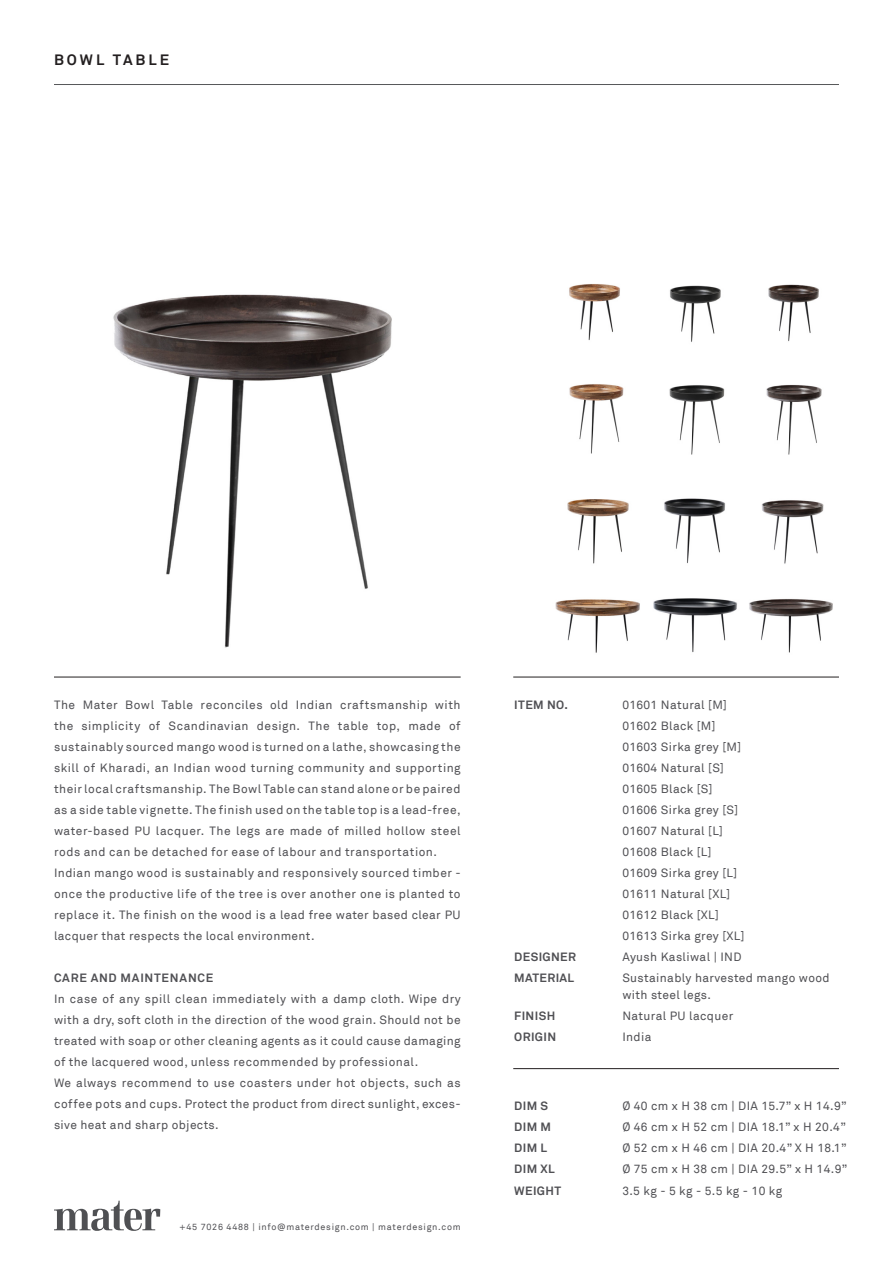
<style>
.page{position:relative;width:893px;height:1263px;background:#fff}
.page>*{position:absolute;margin:0;border:0;box-sizing:border-box;transform-origin:0 0}
.t1{font:700 15px "Akkurat";letter-spacing:.2em;color:#231f20}
.brødtekst{font:12px/21px "Akkurat";letter-spacing:.03em;color:#505054;text-align:justify}
.t2{font:700 12px "Akkurat";letter-spacing:.03em;color:#505054}
.t3{font:700 12px "Akkurat";letter-spacing:.065em;color:#505054}
.t4{font:9px "Akkurat";letter-spacing:.08em;color:#505054}
</style>
<div class="page">
<hr style="left:513px;top:677px;width:326px;height:1px;background:#231f20">
<hr style="left:54px;top:677px;width:407px;height:1px;background:#231f20">
<hr style="left:513px;top:1068px;width:326px;height:1px;background:#231f20">
<hr style="left:54px;top:84px;width:785px;height:1px;background:#57585a">
<img style="left:569px;top:284px;width:51px;height:56px">
<img style="left:567px;top:499px;width:62px;height:65px">
<img style="left:555px;top:598px;width:278px;height:55px">
<img style="left:569px;top:384px;width:55px;height:70px">
<img style="left:670px;top:285px;width:51px;height:57px">
<img style="left:664px;top:498px;width:62px;height:66px">
<img style="left:669px;top:385px;width:56px;height:70px">
<img style="left:768px;top:284px;width:51px;height:58px">
<img style="left:761px;top:500px;width:63px;height:64px">
<img style="left:766px;top:385px;width:56px;height:70px">
<img style="left:113px;top:294px;width:279px;height:354px">
<svg style="left:54px;top:1201px;width:106px;height:30px"></svg>
<p class="t1" style="left:54px;top:50px;width:117px">BOWL TABLE</p>
<p class="brødtekst" style="left:54px;top:694px;width:408px">The Mater Bowl Table reconciles old Indian craftsmanship with the simplicity of Scandinavian design. The table top, made of sustainably sourced mango wood is turned on a lathe, showcasing the skill of Kharadi, an Indian wood turning community and supporting their local craftsmanship. The Bowl Table can stand alone or be paired as a side table vignette. The finish used on the table top is a lead-free, water-based PU lacquer. The legs are made of milled hollow steel rods and can be detached for ease of labour and transportation.</p>
<p class="brødtekst" style="left:54px;top:862px;width:408px">Indian mango wood is sustainably and responsively sourced timber - once the productive life of the tree is over another one is planted to replace it. The finish on the wood is a lead free water based clear PU lacquer that respects the local environment.</p>
<p class="t3" style="left:54px;top:970px;width:161px">CARE AND MAINTENANCE</p>
<p class="brødtekst" style="left:54px;top:988px;width:408px">In case of any spill clean immediately with a damp cloth. Wipe dry with a dry, soft cloth in the direction of the wood grain. Should not be treated with soap or other cleaning agents as it could cause damaging of the lacquered wood, unless recommended by professional.</p>
<p class="brødtekst" style="left:54px;top:1072px;width:408px">We always recommend to use coasters under hot objects, such as coffee pots and cups. Protect the product from direct sunlight, exces&shy;sive heat and sharp objects.</p>
<p class="t4" style="left:180px;top:1222px;width:283px">+45 7026 4488 | info@materdesign.com | materdesign.com</p>
<p class="t2" style="left:514px;top:697px;width:55px">ITEM NO.</p>
<p class="brødtekst" style="left:622px;top:695px;width:106px">01601 Natural [M]</p>
<p class="brødtekst" style="left:622px;top:716px;width:95px">01602 Black [M]</p>
<p class="brødtekst" style="left:622px;top:737px;width:120px">01603 Sirka grey [M]</p>
<p class="brødtekst" style="left:622px;top:758px;width:103px">01604 Natural [S]</p>
<p class="brødtekst" style="left:622px;top:779px;width:92px">01605 Black [S]</p>
<p class="brødtekst" style="left:622px;top:800px;width:117px">01606 Sirka grey [S]</p>
<p class="brødtekst" style="left:622px;top:821px;width:102px">01607 Natural [L]</p>
<p class="brødtekst" style="left:622px;top:842px;width:91px">01608 Black [L]</p>
<p class="brødtekst" style="left:622px;top:863px;width:116px">01609 Sirka grey [L]</p>
<p class="brødtekst" style="left:622px;top:884px;width:109px">01611 Natural [XL]</p>
<p class="brødtekst" style="left:622px;top:905px;width:98px">01612 Black [XL]</p>
<p class="brødtekst" style="left:622px;top:926px;width:124px">01613 Sirka grey [XL]</p>
<p class="t2" style="left:514px;top:949px;width:63px">DESIGNER</p>
<p class="brødtekst" style="left:622px;top:947px;width:121px">Ayush Kasliwal | IND</p>
<p class="t2" style="left:514px;top:970px;width:61px">MATERIAL</p>
<p class="brødtekst" style="left:622px;top:970px;width:209px;line-height:16.5px">Sustainably harvested mango wood with steel legs.</p>
<p class="t2" style="left:514px;top:1008px;width:42px">FINISH</p>
<p class="brødtekst" style="left:622px;top:1005px;width:112px">Natural PU lacquer</p>
<p class="t2" style="left:514px;top:1029px;width:43px">ORIGIN</p>
<p class="brødtekst" style="left:622px;top:1026px;width:31px">India</p>
<p class="t2" style="left:514px;top:1098px;width:35px">DIM S</p>
<p class="brødtekst" style="left:622px;top:1095px;width:226px">Ø 40 cm x H 38 cm | DIA 15.7” x H 14.9”</p>
<p class="t2" style="left:514px;top:1119px;width:38px">DIM M</p>
<p class="brødtekst" style="left:622px;top:1116px;width:225px">Ø 46 cm x H 52 cm | DIA 18.1” x H 20.4”</p>
<p class="t2" style="left:514px;top:1140px;width:34px">DIM L</p>
<p class="brødtekst" style="left:622px;top:1137px;width:226px">Ø 52 cm x H 46 cm | DIA 20.4” X H 18.1”</p>
<p class="t2" style="left:514px;top:1161px;width:42px">DIM XL</p>
<p class="brødtekst" style="left:622px;top:1159px;width:226px">Ø 75 cm x H 38 cm | DIA 29.5” x H 14.9”</p>
<p class="t2" style="left:514px;top:1183px;width:48px">WEIGHT</p>
<p class="brødtekst" style="left:622px;top:1180px;width:161px">3.5 kg - 5 kg - 5.5 kg - 10 kg</p>
</div>
